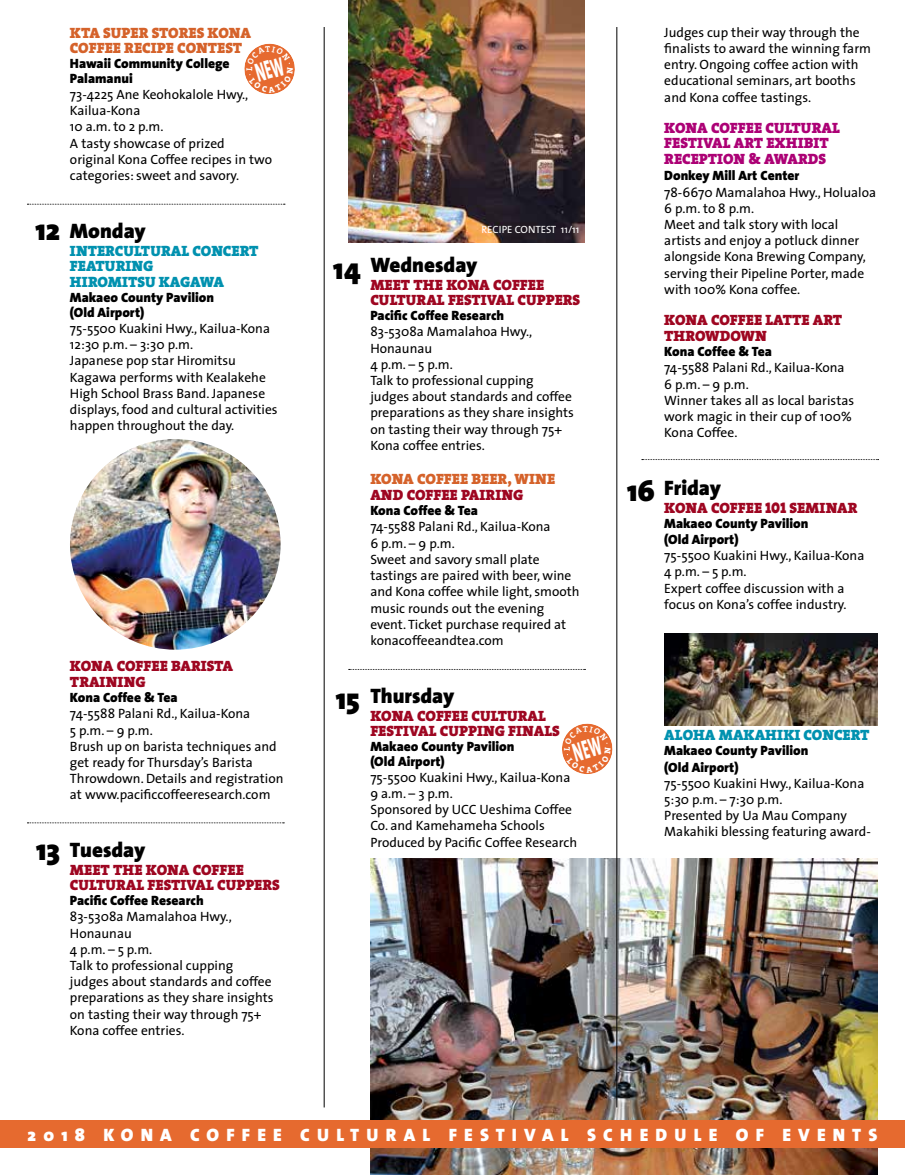
<style>
.page{position:relative;width:905px;height:1175px;background:#fff}
.page>*{position:absolute;margin:0;border:0;box-sizing:border-box;transform-origin:0 0}
.t1{font:900 30px "The Sans";color:#000}
.t2{font:900 21px "The Sans";color:#000}
.t3{font:900 18px "The Sans";letter-spacing:.4em;color:#fff}
.t4{font:900 15px/15px "The Serif";color:#9e0621}
.t5{font:900 15px/15.6px "The Serif";color:#0091af}
.t6{font:900 15px/15px "The Serif";color:#d5622a}
.t7{font:900 15px/15.6px "The Serif";color:#ac0175}
.t8{font:13.5px/16.2px "The Sans";color:#000}
.t9{font:900 13.5px/15px "The Sans";color:#000}
.t10{font:10.5px "The Sans";color:#fff}
.s1{font-size:20.25px}
</style>
<div class="page">
<img style="left:370px;top:858px;width:508px;height:316px">
<hr style="left:324px;top:27px;width:1px;height:1080px;background:#000">
<hr style="left:616px;top:27px;width:1px;height:1080px;background:#000">
<div style="left:0;top:1120px;width:904px;height:28px;background:#e66a2f"></div>
<svg style="left:27px;top:204px;width:258px;height:1px"></svg>
<svg style="left:27px;top:822px;width:257px;height:1px"></svg>
<svg style="left:349px;top:669px;width:236px;height:1px"></svg>
<svg style="left:641px;top:459px;width:237px;height:1px"></svg>
<img style="left:349px;top:0;width:235px;height:243px">
<img style="left:70px;top:439px;width:210px;height:210px;border-radius:105px">
<img style="left:664px;top:633px;width:214px;height:92px">
<svg style="left:244px;top:44px;width:51px;height:51px"></svg>
<svg style="left:562px;top:723px;width:51px;height:51px"></svg>
<h1 class="t1" style="left:35px;top:204px;width:26px">12</h1>
<p class="t6" style="left:70px;top:25px;width:183px">KTA SUPER STORES KONA<br>COFFEE RECIPE CONTEST</p>
<p class="t9" style="left:70px;top:55px;width:161px">Hawaii Community College<br>Palamanui</p>
<p class="t8" style="left:70px;top:86px;width:204px">73-4225 Ane Keohokalole Hwy.,<br>Kailua-Kona<br>10 a.m. to 2 p.m.<br>A tasty showcase of prized original Kona Coffee recipes in two categories: sweet and savory.</p>
<h2 class="t2" style="left:70px;top:213px;width:77px">Monday</h2>
<p class="t5" style="left:70px;top:242px;width:190px">INTERCULTURAL CONCERT<br>FEATURING<br>HIROMITSU KAGAWA</p>
<p class="t9" style="left:70px;top:289px;width:146px">Makaeo County Pavilion (Old Airport)</p>
<p class="t8" style="left:70px;top:320px;width:209px">75-5500 Kuakini Hwy., Kailua-Kona<br>12:30 p.m. – 3:30 p.m.<br>Japanese pop star Hiromitsu<br>Kagawa performs with Kealakehe<br>High School Brass Band. Japanese displays, food and cultural activities happen throughout the day.</p>
<h1 class="t1" style="left:36px;top:824px;width:26px">13</h1>
<p class="t4" style="left:70px;top:657px;width:165px;line-height:16.2px">KONA COFFEE BARISTA<br>TRAINING</p>
<p class="t9" style="left:70px;top:690px;width:109px">Kona Coffee &amp; Tea</p>
<p class="t8" style="left:70px;top:705px;width:215px">74-5588 Palani Rd., Kailua-Kona<br>5 p.m. – 9 p.m.<br>Brush up on barista techniques and get ready for Thursday’s Barista<br>Throwdown. Details and registration at www.pacificcoffeeresearch.com</p>
<h2 class="t2" style="left:70px;top:832px;width:77px">Tuesday</h2>
<p class="t4" style="left:70px;top:862px;width:211px">MEET THE KONA COFFEE<br>CULTURAL FESTIVAL CUPPERS</p>
<p class="t9" style="left:70px;top:892px;width:135px">Pacific Coffee Research</p>
<p class="t8" style="left:70px;top:908px;width:205px">83-5308a Mamalahoa Hwy.,<br>Honaunau<br>4 p.m. – 5 p.m.<br>Talk to professional cupping judges about standards and coffee preparations as they share insights on tasting their way through 75+<br>Kona coffee entries.</p>
<p class="t10" style="left:481px;top:220px;width:99px">Recipe Contest 11/11</p>
<h1 class="t1" style="left:333px;top:243px;width:29px">14</h1>
<h2 class="t2" style="left:370px;top:247px;width:109px">Wednesday</h2>
<p class="t4" style="left:370px;top:277px;width:211px">MEET THE KONA COFFEE<br>CULTURAL FESTIVAL CUPPERS</p>
<p class="t9" style="left:370px;top:308px;width:135px">Pacific Coffee Research</p>
<p class="t8" style="left:370px;top:323px;width:205px">83-5308a Mamalahoa Hwy.,<br>Honaunau<br>4 p.m. – 5 p.m.<br>Talk to professional cupping judges about standards and coffee preparations as they share insights on tasting their way through 75+<br>Kona coffee entries.</p>
<p class="t6" style="left:370px;top:471px;width:186px">KONA COFFEE BEER, WINE</p>
<p class="t4" style="left:370px;top:487px;width:154px">AND COFFEE PAIRING</p>
<p class="t9" style="left:370px;top:503px;width:109px">Kona Coffee &amp; Tea</p>
<p class="t8" style="left:370px;top:518px;width:211px">74-5588 Palani Rd., Kailua-Kona<br>6 p.m. – 9 p.m.<br>Sweet and savory small plate tastings are paired with beer, wine and Kona coffee while light, smooth music rounds out the evening event. Ticket purchase required at konacoffeeandtea.com</p>
<h1 class="t1" style="left:336px;top:673px;width:26px">15</h1>
<h2 class="t2" style="left:370px;top:677px;width:85px">Thursday</h2>
<p class="t4" style="left:370px;top:707px;width:191px">KONA COFFEE CULTURAL<br>FESTIVAL CUPPING FINALS</p>
<p class="t9" style="left:370px;top:738px;width:146px">Makaeo County Pavilion (Old Airport)</p>
<p class="t8" style="left:370px;top:768px;width:208px">75-5500 Kuakini Hwy., Kailua-Kona<br>9 a.m. – 3 p.m.<br>Sponsored by U CC U eshima Coffee<br>Co. and Kamehameha Schools<br>Produced by Pacific Coffee Research</p>
<p class="t8" style="left:664px;top:24px;width:208px">Judges cup their way through the finalists to award the winning farm entry. Ongoing coffee action with educational seminars, art booths and Kona coffee tastings.</p>
<p class="t7" style="left:664px;top:120px;width:177px">KONA COFFEE CULTURAL<br>FESTIVAL ART EXHIBIT<br>RECEPTION &amp; AWARDS</p>
<p class="t9" style="left:664px;top:168px;width:137px">Donkey Mill Art Center</p>
<p class="t8" style="left:664px;top:183px;width:213px">78-6670 Mamalahoa Hwy., Holualoa<br>6 p.m. to 8 p.m.<br>Meet and talk story with local artists and enjoy a potluck dinner alongside Kona Brewing Company, serving their Pipeline Porter, made with 100% Kona coffee.</p>
<p class="t4" style="left:664px;top:311px;width:179px;line-height:16.2px">KONA COFFEE LATTE ART<br>THROWDOWN</p>
<p class="t9" style="left:664px;top:344px;width:109px">Kona Coffee &amp; Tea</p>
<p class="t8" style="left:664px;top:359px;width:191px">74-5588 Palani Rd., Kailua-Kona<br>6 p.m. – 9 p.m.<br>Winner takes all as local baristas work magic in their cup of 100%<br>Kona Coffee.</p>
<h1 class="t1" style="left:627px;top:465px;width:29px">16</h1>
<h2 class="t2" style="left:664px;top:470px;width:58px">Friday</h2>
<p class="t4" style="left:664px;top:500px;width:195px">KONA COFFEE <span class="s1">101</span> SEMINAR</p>
<p class="t9" style="left:664px;top:515px;width:146px;line-height:16.2px">Makaeo County Pavilion (Old Airport)</p>
<p class="t8" style="left:664px;top:547px;width:201px">75-5500 Kuakini Hwy., Kailua-Kona<br>4 p.m. – 5 p.m.<br>Expert coffee discussion with a focus on Kona’s coffee industry.</p>
<p class="t5" style="left:664px;top:727px;width:207px">ALOHA MAKAHIKI CONCERT</p>
<p class="t9" style="left:664px;top:742px;width:146px;line-height:16.2px">Makaeo County Pavilion (Old Airport)</p>
<p class="t8" style="left:664px;top:774px;width:208px">75-5500 Kuakini Hwy., Kailua-Kona<br>5:30 p.m. – 7:30 p.m.<br>Presented by U a Mau Company<br>Makahiki blessing featuring award-</p>
<h3 class="t3" style="left:27px;top:1119px;width:575px">2018 Kon a Coff ee Cultural Festival Sch</h3>
<h3 class="t3" style="left:639px;top:1119px;width:239px">edul e of Events</h3>
</div>
